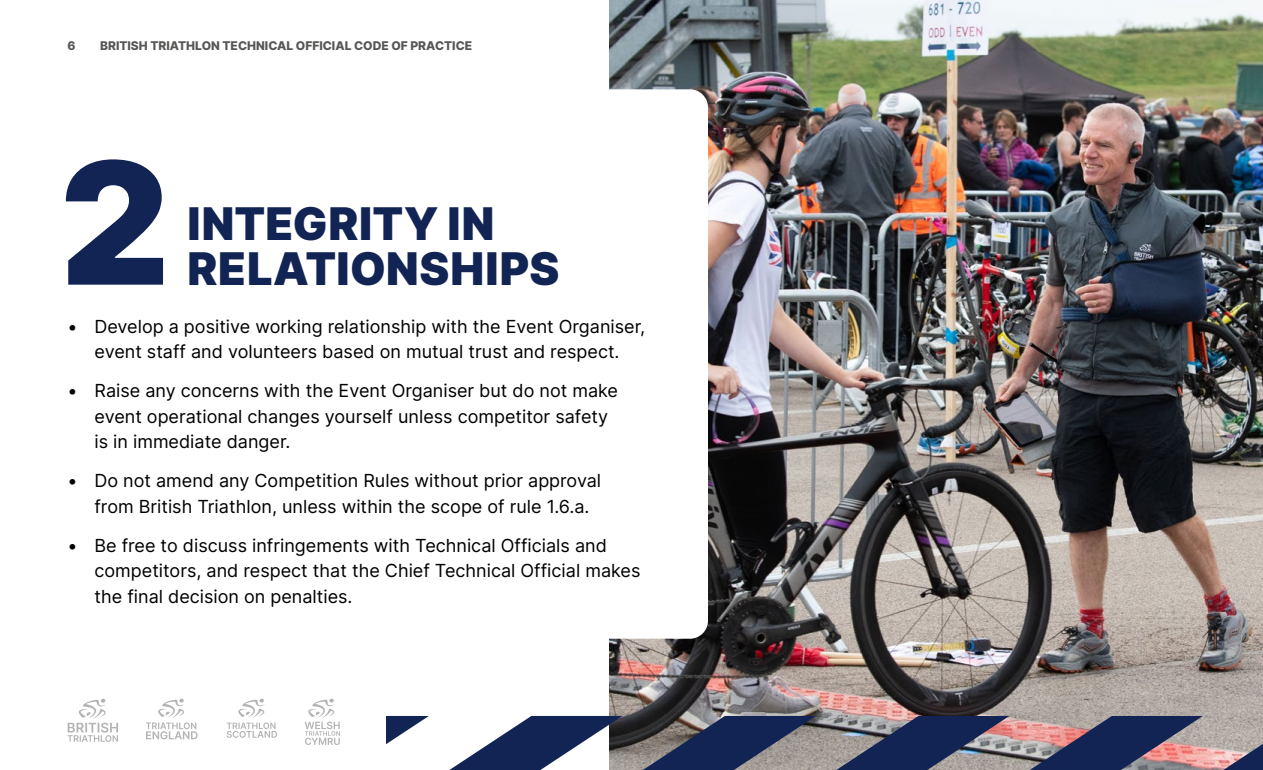
<style>
.page{position:relative;width:1263px;height:770px;background:#fff}
.page>*{position:absolute;margin:0;border:0;box-sizing:border-box;transform-origin:0 0}
.t1{font:900 169.8px "Inter";color:#122454}
.t2{font:900 45px/45px "Inter";letter-spacing:.015em;color:#122454}
.t3{font:18px/25.5px "Inter";color:#000}
.t4{font:800 12px "Inter";color:#575756}
</style>
<div class="page">
<img style="left:609px;top:0;width:654px;height:698px">
<div style="left:61px;top:89px;width:647px;height:549px;background:#fff;border-radius:18px"></div>
<svg style="left:67px;top:698px;width:1196px;height:72px"></svg>
<p class="t4" style="left:68px;top:37px;width:10px">6</p>
<p class="t4" style="left:100px;top:37px;width:374px">BRITISH TRIATHLON TECHNICAL OFFICIAL CODE OF PRACTICE</p>
<h1 class="t1" style="left:60px;top:99px;width:111px">2</h1>
<h2 class="t2" style="left:188px;top:200px;width:373px">INTEGRITY IN<br>RELATIONSHIPS</h2>
<p class="t3" style="left:68px;top:313px;width:579px;text-align:center">• Develop a positive working relationship with the Event Organiser, event staff and volunteers based on mutual trust and respect.</p>
<p class="t3" style="left:94px;top:377px;width:525px;text-indent:-27px">• Raise any concerns with the Event Organiser but do not make event operational changes yourself unless competitor safety is in immediate danger.</p>
<p class="t3" style="left:94px;top:467px;width:508px;text-indent:-27px">• Do not amend any Competition Rules without prior approval from British Triathlon, unless within the scope of rule 1.6.a.</p>
<p class="t3" style="left:94px;top:532px;width:547px;text-indent:-27px">• Be free to discuss infringements with Technical Officials and competitors, and respect that the Chief Technical Official makes the final decision on penalties.</p>
</div>
